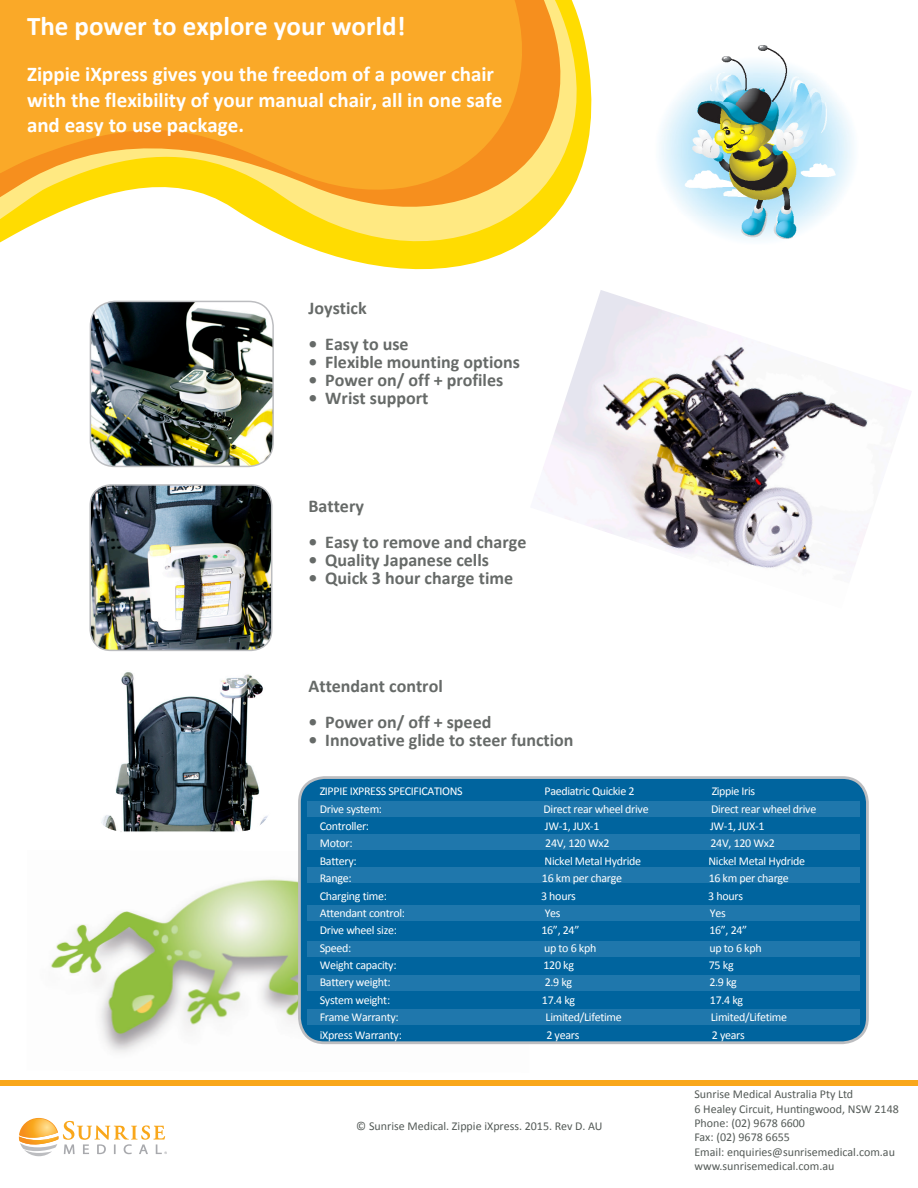
<style>
.page{position:relative;width:918px;height:1188px;background:#fff}
.page>*{position:absolute;margin:0;border:0;box-sizing:border-box;transform-origin:0 0}
.t1{font:700 27px "Calibri";color:#fff}
.t2{font:700 21px/25.2px "Calibri";color:#fff}
.back_copy{font:700 18px "Calibri";color:#666a68}
.chart_-_rev_head{font:12px "Calibri";letter-spacing:-.025em;color:#fff}
.t3{font:12px "Calibri";color:#545a57}
</style>
<div class="page">
<img style="left:50px;top:879px;width:480px;height:174px">
<div style="left:0;top:1080px;width:918px;height:6px;background:#f9a71b"></div>
<svg style="left:19px;top:1118px;width:148px;height:38px"></svg>
<img style="left:90px;top:301px;width:183px;height:165px">
<div style="left:90px;top:301px;width:184px;height:166px;border:2px solid #bcbdc0;border-radius:25px"></div>
<img style="left:92px;top:485px;width:180px;height:165px">
<div style="left:89px;top:484px;width:183px;height:167px;border:2px solid #bcbdc0;border-radius:21px"></div>
<svg style="left:572px;top:1px;width:19px;height:189px;fill:#ffdc01"></svg>
<svg style="left:0;top:0;width:572px;height:270px;fill:#faa928"></svg>
<img style="left:535px;top:290px;width:376px;height:278px">
<div style="left:299px;top:778px;width:568px;height:265px;background:#00649e;border-radius:25px"></div>
<div style="left:298px;top:776px;width:571px;height:268px;border:3px solid #bcbdc0;border-radius:25px"></div>
<div style="left:307px;top:975px;width:553px;height:16px;background:#1f77ac"></div>
<div style="left:307px;top:941px;width:553px;height:16px;background:#1f77ac"></div>
<div style="left:307px;top:905px;width:553px;height:16px;background:#1f77ac"></div>
<div style="left:307px;top:868px;width:553px;height:15px;background:#1f77ac"></div>
<div style="left:307px;top:834px;width:553px;height:16px;background:#1f77ac"></div>
<div style="left:307px;top:801px;width:553px;height:15px;background:#1f77ac"></div>
<div style="left:307px;top:1009px;width:553px;height:16px;background:#1f77ac"></div>
<img style="left:660px;top:45px;width:193px;height:195px">
<img style="left:101px;top:672px;width:167px;height:158px">
<div style="left:90px;top:669px;width:183px;height:164px;border:2px solid #fff;border-radius:33px"></div>
<p class="t1" style="left:27px;top:9px;width:380px">The power to explore your world!</p>
<p class="t2" style="left:27px;top:62px;width:477px">Zippie iXpress gives you the freedom of a power chair with the flexibility of your manual chair, all in one safe and easy to use package.</p>
<p class="back_copy" style="left:309px;top:296px;width:60px">Joystick</p>
<p class="back_copy" style="left:309px;top:332px;width:102px">• Easy to use</p>
<p class="back_copy" style="left:309px;top:350px;width:213px">• Flexible mounting options</p>
<p class="back_copy" style="left:309px;top:368px;width:196px">• Power on/ off + profiles</p>
<p class="back_copy" style="left:309px;top:386px;width:121px">• Wrist support</p>
<p class="back_copy" style="left:309px;top:494px;width:57px">Battery</p>
<p class="back_copy" style="left:309px;top:530px;width:219px">• Easy to remove and charge</p>
<p class="back_copy" style="left:309px;top:548px;width:182px">• Quality Japanese cells</p>
<p class="back_copy" style="left:309px;top:566px;width:206px">• Quick 3 hour charge time</p>
<p class="back_copy" style="left:309px;top:674px;width:136px">Attendant control</p>
<p class="back_copy" style="left:309px;top:710px;width:184px">• Power on/ off + speed</p>
<p class="back_copy" style="left:309px;top:728px;width:267px">• Innovative glide to steer function</p>
<p class="chart_-_rev_head" style="left:320px;top:784px;width:144px">ZIPPIE IXPRESS SPECIFICATIONS</p>
<p class="chart_-_rev_head" style="left:545px;top:784px;width:91px">Paediatric Quickie 2</p>
<p class="chart_-_rev_head" style="left:712px;top:784px;width:45px">Zippie Iris</p>
<p class="chart_-_rev_head" style="left:320px;top:801px;width:64px">Drive system:</p>
<p class="chart_-_rev_head" style="left:543px;top:801px;width:107px">Direct rear wheel drive</p>
<p class="chart_-_rev_head" style="left:711px;top:801px;width:107px">Direct rear wheel drive</p>
<p class="chart_-_rev_head" style="left:320px;top:819px;width:51px">Controller:</p>
<p class="chart_-_rev_head" style="left:545px;top:819px;width:56px">JW-1, JUX-1</p>
<p class="chart_-_rev_head" style="left:710px;top:819px;width:56px">JW-1, JUX-1</p>
<p class="chart_-_rev_head" style="left:320px;top:836px;width:34px">Motor:</p>
<p class="chart_-_rev_head" style="left:545px;top:836px;width:66px">24V, 120 Wx2</p>
<p class="chart_-_rev_head" style="left:711px;top:836px;width:66px">24V, 120 Wx2</p>
<p class="chart_-_rev_head" style="left:320px;top:853px;width:39px">Battery:</p>
<p class="chart_-_rev_head" style="left:545px;top:853px;width:98px">Nickel Metal Hydride</p>
<p class="chart_-_rev_head" style="left:708px;top:853px;width:98px">Nickel Metal Hydride</p>
<p class="chart_-_rev_head" style="left:320px;top:871px;width:33px">Range:</p>
<p class="chart_-_rev_head" style="left:542px;top:871px;width:82px">16 km per charge</p>
<p class="chart_-_rev_head" style="left:709px;top:871px;width:82px">16 km per charge</p>
<p class="chart_-_rev_head" style="left:320px;top:888px;width:69px">Charging time:</p>
<p class="chart_-_rev_head" style="left:541px;top:888px;width:36px">3 hours</p>
<p class="chart_-_rev_head" style="left:708px;top:888px;width:36px">3 hours</p>
<p class="chart_-_rev_head" style="left:320px;top:905px;width:87px">Attendant control:</p>
<p class="chart_-_rev_head" style="left:545px;top:905px;width:17px">Yes</p>
<p class="chart_-_rev_head" style="left:710px;top:905px;width:17px">Yes</p>
<p class="chart_-_rev_head" style="left:320px;top:923px;width:79px">Drive wheel size:</p>
<p class="chart_-_rev_head" style="left:541px;top:923px;width:39px">16”, 24”</p>
<p class="chart_-_rev_head" style="left:709px;top:923px;width:39px">16”, 24”</p>
<p class="chart_-_rev_head" style="left:320px;top:940px;width:33px">Speed:</p>
<p class="chart_-_rev_head" style="left:544px;top:940px;width:54px">up to 6 kph</p>
<p class="chart_-_rev_head" style="left:709px;top:940px;width:54px">up to 6 kph</p>
<p class="chart_-_rev_head" style="left:320px;top:958px;width:78px">Weight capacity:</p>
<p class="chart_-_rev_head" style="left:544px;top:958px;width:32px">120 kg</p>
<p class="chart_-_rev_head" style="left:709px;top:958px;width:26px">75 kg</p>
<p class="chart_-_rev_head" style="left:320px;top:975px;width:72px">Battery weight:</p>
<p class="chart_-_rev_head" style="left:545px;top:975px;width:29px">2.9 kg</p>
<p class="chart_-_rev_head" style="left:709px;top:975px;width:29px">2.9 kg</p>
<p class="chart_-_rev_head" style="left:320px;top:992px;width:72px">System weight:</p>
<p class="chart_-_rev_head" style="left:542px;top:992px;width:35px">17.4 kg</p>
<p class="chart_-_rev_head" style="left:710px;top:992px;width:35px">17.4 kg</p>
<p class="chart_-_rev_head" style="left:320px;top:1010px;width:81px">Frame Warranty:</p>
<p class="chart_-_rev_head" style="left:546px;top:1010px;width:78px">Limited/Lifetime</p>
<p class="chart_-_rev_head" style="left:711px;top:1010px;width:78px">Limited/Lifetime</p>
<p class="chart_-_rev_head" style="left:320px;top:1027px;width:84px">iXpress Warranty:</p>
<p class="chart_-_rev_head" style="left:546px;top:1027px;width:35px">2 years</p>
<p class="chart_-_rev_head" style="left:712px;top:1027px;width:35px">2 years</p>
<p class="t3" style="left:356px;top:1118px;width:248px">© Sunrise Medical. Zippie iXpress. 2015. Rev D. AU</p>
<p class="t3" style="left:694px;top:1087px;width:160px">Sunrise Medical Australia Pty Ltd</p>
<p class="t3" style="left:694px;top:1101px;width:206px">6 Healey Circuit, Huntingwood, NSW 2148</p>
<p class="t3" style="left:694px;top:1115px;width:112px">Phone: (02) 9678 6600</p>
<p class="t3" style="left:694px;top:1130px;width:97px">Fax: (02) 9678 6655</p>
<p class="t3" style="left:694px;top:1144px;width:202px">Email: enquiries@sunrisemedical.com.au</p>
<p class="t3" style="left:694px;top:1159px;width:142px">www.sunrisemedical.com.au</p>
</div>
